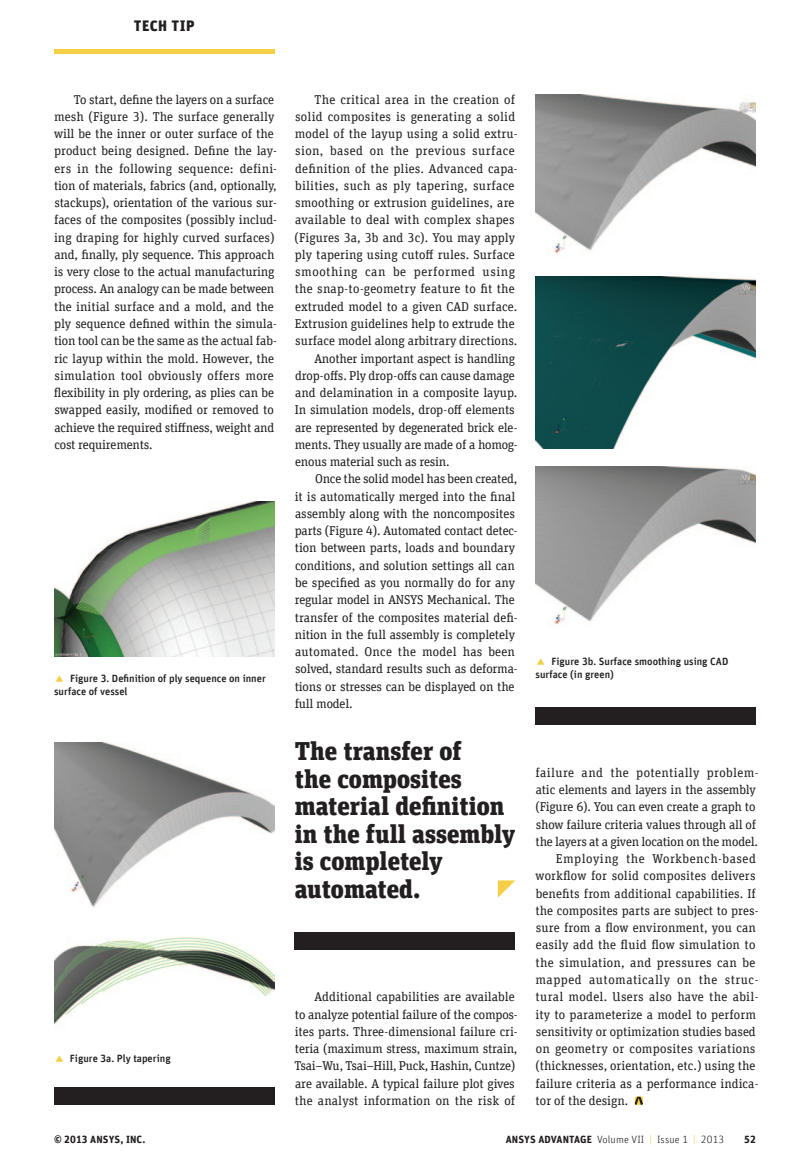
<style>
.page{position:relative;width:810px;height:1170px;background:#fff}
.page>*{position:absolute;margin:0;border:0;box-sizing:border-box;transform-origin:0 0}
.t1{font:900 25.5px/27.5px "Unit Slab Offc Pro";color:#231f20}
.t2{font:900 15px "Unit Offc Pro";letter-spacing:.03em;color:#231f20}
.t3{font:12.75px/17.2px "Unit Slab Offc Pro";letter-spacing:-.005em;color:#231f20}
.t4{font:12.75px "Unit Slab Offc Pro";letter-spacing:.015em;color:#231f20}
.t5{font:12.75px "Unit Slab Offc Pro";letter-spacing:.02em;color:#231f20}
.t6{font:12.75px "Unit Slab Offc Pro";letter-spacing:.04em;color:#231f20}
.t7{font:12.75px "Unit Slab Offc Pro";letter-spacing:.03em;color:#231f20}
.t8{font:500 10.5px/12.9px "Unit Offc Pro";color:#231f20}
.t9{font:300 10.5px "Unit Offc Pro";letter-spacing:.01em;color:#231f20}
.t10{font:700 10.5px "Unit Offc Pro";letter-spacing:.01em;color:#231f20}
.s1{font-weight:700}
.s2{color:#f6cf46}
</style>
<div class="page">
<div style="left:295px;top:932px;width:220px;height:17px;background:#231f20"></div>
<svg style="left:498px;top:880px;width:17px;height:17px"></svg>
<svg style="left:635px;top:1096px;width:8px;height:8px"></svg>
<hr style="left:54px;top:50px;width:220px;height:4px;background:#f6cf46">
<img style="left:54px;top:501px;width:221px;height:155px">
<img style="left:54px;top:742px;width:220px;height:165px">
<img style="left:54px;top:937px;width:220px;height:88px">
<img style="left:536px;top:95px;width:220px;height:159px">
<img style="left:536px;top:276px;width:220px;height:173px">
<img style="left:536px;top:466px;width:220px;height:159px">
<div style="left:536px;top:707px;width:220px;height:18px;background:#231f20"></div>
<div style="left:54px;top:1087px;width:220px;height:17px;background:#231f20"></div>
<p class="t2" style="left:134px;top:14px;width:62px">TECH TIP</p>
<p class="t3" style="left:54px;top:90px;width:225px;text-indent:20px">To start, define the layers on a surface mesh (Figure 3). The surface generally will be the inner or outer surface of the product being designed. Define the lay&shy;ers in the following sequence: defini&shy;tion of materials, fabrics (and, optionally, stackups), orientation of the various sur&shy;faces of the composites (possibly includ&shy;ing draping for highly curved surfaces) and, finally, ply sequence. This approach is very close to the actual manufacturing process. An analogy can be made between the initial surface and a mold, and the ply sequence defined within the simula&shy;tion tool can be the same as the actual fab&shy;ric layup within the mold. However, the simulation tool obviously offers more flexibility in ply ordering, as plies can be swapped easily, modified or removed to achieve the required stiffness, weight and cost requirements.</p>
<p class="t8" style="left:54px;top:671px;width:213px;text-indent:16px">Figure 3. Definition of ply sequence on inner surface of vessel</p>
<p class="t4" style="left:315px;top:91px;width:202px">The critical area in the creation of</p>
<p class="t5" style="left:295px;top:108px;width:222px">solid composites is generating a solid</p>
<p class="t3" style="left:295px;top:125px;width:224px">model of the layup using a solid extru-</p>
<p class="t7" style="left:295px;top:142px;width:221px">sion, based on the previous surface</p>
<p class="t4" style="left:295px;top:160px;width:224px">definition of the plies. Advanced capa-</p>
<p class="t5" style="left:295px;top:177px;width:221px">bilities, such as ply tapering, surface</p>
<p class="t3" style="left:295px;top:194px;width:221px">smoothing or extrusion guidelines, are</p>
<p class="t4" style="left:295px;top:211px;width:221px">available to deal with complex shapes</p>
<p class="t3" style="left:295px;top:228px;width:222px">(Figures 3a, 3b and 3c). You may apply</p>
<p class="t3" style="left:295px;top:245px;width:221px">ply tapering using cutoff rules. Surface</p>
<p class="t6" style="left:295px;top:263px;width:221px">smoothing can be performed using</p>
<p class="t4" style="left:295px;top:280px;width:221px">the snap-to-geometry feature to fit the</p>
<p class="t3" style="left:295px;top:297px;width:224px">extruded model to a given CAD surface.</p>
<p class="t3" style="left:295px;top:314px;width:221px">Extrusion guidelines help to extrude the</p>
<p class="t3" style="left:295px;top:332px;width:224px">surface model along arbitrary directions.</p>
<p class="t3" style="left:314px;top:349px;width:202px">Another important aspect is handling</p>
<p class="t3" style="left:295px;top:366px;width:221px">drop-offs. Ply drop-offs can cause damage</p>
<p class="t3" style="left:295px;top:383px;width:224px">and delamination in a composite layup.</p>
<p class="t3" style="left:295px;top:401px;width:221px">In simulation models, drop-off elements</p>
<p class="t3" style="left:295px;top:418px;width:224px">are represented by degenerated brick ele-</p>
<p class="t3" style="left:295px;top:435px;width:224px">ments. They usually are made of a homog-</p>
<p class="t3" style="left:295px;top:452px;width:156px">enous material such as resin.</p>
<p class="t3" style="left:315px;top:470px;width:204px">Once the solid model has been created,</p>
<p class="t3" style="left:295px;top:487px;width:222px">it is automatically merged into the final</p>
<p class="t3" style="left:295px;top:504px;width:221px">assembly along with the noncomposites</p>
<p class="t3" style="left:295px;top:521px;width:224px">parts (Figure 4). Automated contact detec-</p>
<p class="t3" style="left:295px;top:539px;width:222px">tion between parts, loads and boundary</p>
<p class="t3" style="left:295px;top:556px;width:221px">conditions, and solution settings all can</p>
<p class="t3" style="left:295px;top:573px;width:222px">be specified as you normally do for any</p>
<p class="t3" style="left:295px;top:590px;width:221px">regular model in ANSYS Mechanical. The</p>
<p class="t3" style="left:295px;top:608px;width:224px">transfer of the composites material defi-</p>
<p class="t3" style="left:295px;top:625px;width:222px">nition in the full assembly is completely</p>
<p class="t4" style="left:295px;top:643px;width:221px">automated. Once the model has been</p>
<p class="t3" style="left:295px;top:659px;width:224px">solved, standard results such as deforma-</p>
<p class="t3" style="left:295px;top:677px;width:221px">tions or stresses can be displayed on the</p>
<p class="t3" style="left:295px;top:694px;width:59px">full model.</p>
<h1 class="t1" style="left:295px;top:735px;width:222px">The transfer of<br>the composites material definition in the full assembly is completely automated.</h1>
<p class="t8" style="left:70px;top:1050px;width:102px">Figure 3a. Ply tapering</p>
<p class="t3" style="left:294px;top:987px;width:225px;text-indent:20px">Additional capabilities are available to analyze potential failure of the compos&shy;ites parts. Three-dimensional failure cri&shy;teria (maximum stress, maximum strain, Tsai–Wu, Tsai–Hill, Puck, Hashin, Cuntze) are available. A typical failure plot gives the analyst information on the risk of</p>
<p class="t8" style="left:536px;top:654px;width:194px;text-indent:16px">Figure 3b. Surface smoothing using CAD surface (in green)</p>
<p class="t7" style="left:536px;top:763px;width:224px">failure and the potentially problem-</p>
<p class="t3" style="left:536px;top:780px;width:222px">atic elements and layers in the assembly</p>
<p class="t3" style="left:535px;top:797px;width:222px">(Figure 6). You can even create a graph to</p>
<p class="t3" style="left:536px;top:815px;width:222px">show failure criteria values through all of</p>
<p class="t3" style="left:536px;top:832px;width:224px">the layers at a given location on the model.</p>
<p class="t6" style="left:556px;top:850px;width:202px">Employing the Workbench-based</p>
<p class="t4" style="left:536px;top:867px;width:222px">workflow for solid composites delivers</p>
<p class="t3" style="left:536px;top:884px;width:222px">benefits from additional capabilities. If</p>
<p class="t3" style="left:536px;top:901px;width:224px">the composites parts are subject to pres-</p>
<p class="t3" style="left:536px;top:918px;width:221px">sure from a flow environment, you can</p>
<p class="t4" style="left:536px;top:936px;width:221px">easily add the fluid flow simulation to</p>
<p class="t5" style="left:536px;top:953px;width:221px">the simulation, and pressures can be</p>
<p class="t6" style="left:536px;top:970px;width:224px">mapped automatically on the struc-</p>
<p class="t5" style="left:536px;top:988px;width:224px">tural model. Users also have the abil-</p>
<p class="t3" style="left:536px;top:1004px;width:222px">ity to parameterize a model to perform</p>
<p class="t3" style="left:536px;top:1022px;width:222px">sensitivity or optimization studies based</p>
<p class="t5" style="left:536px;top:1039px;width:221px">on geometry or composites variations</p>
<p class="t3" style="left:535px;top:1056px;width:222px">(thicknesses, orientation, etc.) using the</p>
<p class="t3" style="left:536px;top:1073px;width:224px">failure criteria as a performance indica-</p>
<p class="t3" style="left:536px;top:1091px;width:94px">tor of the design.</p>
<p class="t10" style="left:54px;top:1131px;width:93px">© 2013 ANSYS, INC.</p>
<p class="t9" style="left:506px;top:1132px;width:220px"><span class="s1">ANSYS ADVANTAGE</span> Volume VII <span class="s2">|</span> Issue 1 <span class="s2">|</span> 2013</p>
<p class="t10" style="left:744px;top:1131px;width:13px">52</p>
</div>
